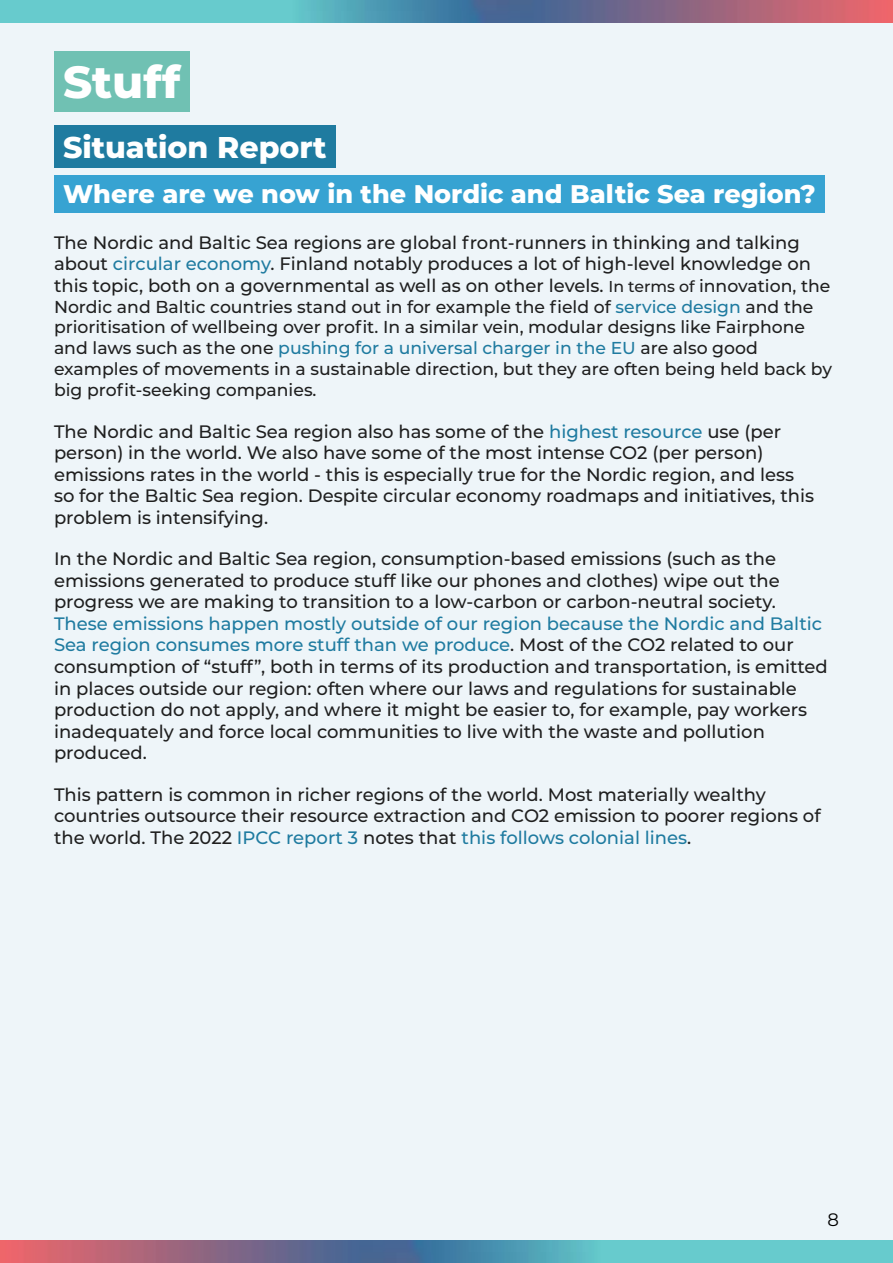
<style>
.page{position:relative;width:893px;height:1263px;background:#eef5f9}
.page>*{position:absolute;margin:0;border:0;box-sizing:border-box;transform-origin:0 0}
.t1{font:800 45px "Montserrat";color:#fff}
.t2{font:800 30px "Montserrat";color:#fff}
.t3{font:800 25.5px "Montserrat";color:#fff}
.t4{font:500 18px/21.6px "Montserrat";color:#1f1f1f}
.t5{font:18px "Montserrat";color:#000}
.t6{font:500 17.25px/20.9px "Montserrat";color:#1f1f1f}
.s1{color:#1f7ba0}
.s2{font-size:15.75px}
.s3{font-size:17.25px}
</style>
<div class="page">
<img style="left:0;top:0;width:893px;height:22px">
<img style="left:0;top:1240px;width:893px;height:23px">
<div style="left:54px;top:51px;width:136px;height:61px;background:#70c1b3"></div>
<div style="left:54px;top:126px;width:282px;height:42px;background:#1f7ba0"></div>
<div style="left:54px;top:175px;width:770px;height:38px;background:#37a3d2"></div>
<h1 class="t1" style="left:63px;top:52px;width:119px">Stuff</h1>
<h2 class="t2" style="left:63px;top:127px;width:265px">Situation Report</h2>
<h3 class="t3" style="left:63px;top:177px;width:754px">Where are we now in the Nordic and Baltic Sea region?</h3>
<p class="t4" style="left:54px;top:231px;width:778px">The Nordic and Baltic Sea regions are global front-runners in thinking and talking about <span class="s1">circular economy</span>. Finland notably produces a lot of high-level knowledge on this topic, both on a governmental as well as on other levels. <span class="s2">In terms of</span> <span class="s3">innovation, the</span></p>
<p class="t6" style="left:54px;top:295px;width:779px">Nordic and Baltic countries stand out in for example the field of <span class="s1">service design</span> and the prioritisation of wellbeing over profit. In a similar vein, modular designs like Fairphone and laws such as the one <span class="s1">pushing for a universal charger in the EU</span> are also good examples of movements in a sustainable direction, but they are often being held back by big profit-seeking companies.</p>
<p class="t4" style="left:54px;top:420px;width:762px">The Nordic and Baltic Sea region also has some of the <span class="s1">highest resource</span> use (per person) in the world. We also have some of the most intense CO2 (per person) emissions rates in the world - this is especially true for the Nordic region, and less so for the Baltic Sea region. Despite circular economy roadmaps and initiatives, this problem is intensifying.</p>
<p class="t4" style="left:54px;top:547px;width:727px">In the Nordic and Baltic Sea region, consumption-based emissions (such as the emissions generated to produce stuff like our phones and clothes) wipe out the progress we are making to transition to a low-carbon or carbon-neutral society.</p>
<p class="t4" style="left:54px;top:612px;width:775px"><span class="s1">These emissions happen mostly outside of our region because the Nordic and Baltic Sea region consumes more stuff than we produce</span>. Most of the CO2 related to our consumption of “stuff”, both in terms of its production and transportation, is emitted in places outside our region: often where our laws and regulations for sustainable production do not apply, and where it might be easier to, for example, pay workers inadequately and force local communities to live with the waste and pollution produced.</p>
<p class="t4" style="left:54px;top:783px;width:768px">This pattern is common in richer regions of the world. Most materially wealthy countries outsource their resource extraction and CO2 emission to poorer regions of the world. The 2022 <span class="s1">IPCC report 3</span> notes that <span class="s1">this follows colonial lines</span>.</p>
<p class="t5" style="left:827px;top:1208px;width:13px">8</p>
</div>
